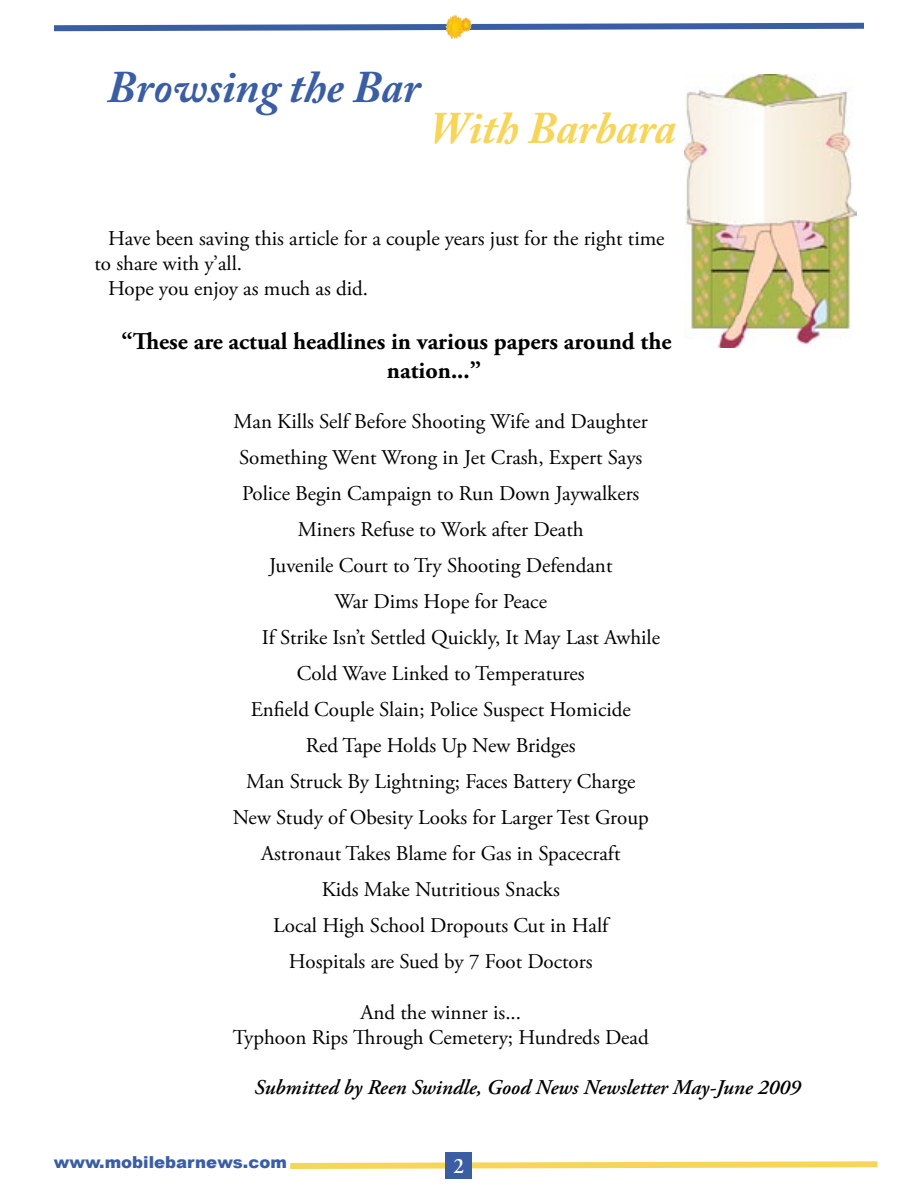
<style>
.page{position:relative;width:918px;height:1188px;background:#fff}
.page>*{position:absolute;margin:0;border:0;box-sizing:border-box;transform-origin:0 0}
.t1{font:italic 700 45px "Adobe Caslon Pro";color:#3a5da4}
.t2{font:italic 700 45px "Adobe Caslon Pro";color:#f6d559}
.t3{font:700 24px/28.8px "Adobe Garamond Pro";color:#000}
.t4{font:600 22.05px "Adobe Garamond Pro";color:#fff;scale:.95 1}
.t5{font:21px/25.2px "Adobe Garamond Pro";color:#000}
.t6{font:italic 600 21px "Adobe Garamond Pro";color:#000}
.t7{font:900 16.5px "Arial";color:#3a5da4}
</style>
<div class="page">
<svg style="left:290px;top:1161px;width:588px;height:8px;background:#f8df82"></svg>
<svg style="left:54px;top:22px;width:810px;height:12px"></svg>
<div style="left:445px;top:1152px;width:27px;height:27px;background:#3a5da4"></div>
<img style="left:445px;top:15px;width:27px;height:17px">
<img style="left:685px;top:75px;width:172px;height:272px">
<p class="t1" style="left:108px;top:60px;width:314px">Browsing the Bar</p>
<p class="t2" style="left:430px;top:101px;width:248px">With Barbara</p>
<p class="t5" style="left:94px;top:226px;width:572px;text-indent:14px">Have been saving this article for a couple years just for the right time to share with y’all.</p>
<p class="t5" style="left:108px;top:277px;width:262px">Hope you enjoy as much as did.</p>
<p class="t3" style="left:387px;top:328px;width:286px;text-indent:-266px">“These are actual headlines in various papers around the nation...”</p>
<p class="t5" style="left:234px;top:410px;width:416px">Man Kills Self Before Shooting Wife and Daughter</p>
<p class="t5" style="left:239px;top:446px;width:405px">Something Went Wrong in Jet Crash, Expert Says</p>
<p class="t5" style="left:242px;top:482px;width:399px">Police Begin Campaign to Run Down Jaywalkers</p>
<p class="t5" style="left:298px;top:518px;width:287px">Miners Refuse to Work after Death</p>
<p class="t5" style="left:269px;top:554px;width:345px">Juvenile Court to Try Shooting Defendant</p>
<p class="t5" style="left:335px;top:590px;width:214px">War Dims Hope for Peace</p>
<p class="t5" style="left:262px;top:626px;width:400px">If Strike Isn’t Settled Quickly, It May Last Awhile</p>
<p class="t5" style="left:297px;top:662px;width:289px">Cold Wave Linked to Temperatures</p>
<p class="t5" style="left:251px;top:698px;width:382px">Enfield Couple Slain; Police Suspect Homicide</p>
<p class="t5" style="left:306px;top:734px;width:271px">Red Tape Holds Up New Bridges</p>
<p class="t5" style="left:246px;top:770px;width:391px">Man Struck By Lightning; Faces Battery Charge</p>
<p class="t5" style="left:233px;top:806px;width:417px">New Study of Obesity Looks for Larger Test Group</p>
<p class="t5" style="left:261px;top:842px;width:361px">Astronaut Takes Blame for Gas in Spacecraft</p>
<p class="t5" style="left:322px;top:878px;width:240px">Kids Make Nutritious Snacks</p>
<p class="t5" style="left:273px;top:914px;width:337px">Local High School Dropouts Cut in Half</p>
<p class="t5" style="left:289px;top:950px;width:305px">Hospitals are Sued by 7 Foot Doctors</p>
<p class="t5" style="left:360px;top:1000px;width:162px">And the winner is...</p>
<p class="t5" style="left:233px;top:1025px;width:418px">Typhoon Rips Through Cemetery; Hundreds Dead</p>
<p class="t6" style="left:254px;top:1076px;width:548px">Submitted by Reen Swindle, Good News Newsletter May-June 2009</p>
<p class="t7" style="left:54px;top:1153px;width:234px">www.mobilebarnews.com</p>
<p class="t4" style="left:454px;top:1153px;width:13px">2</p>
</div>
